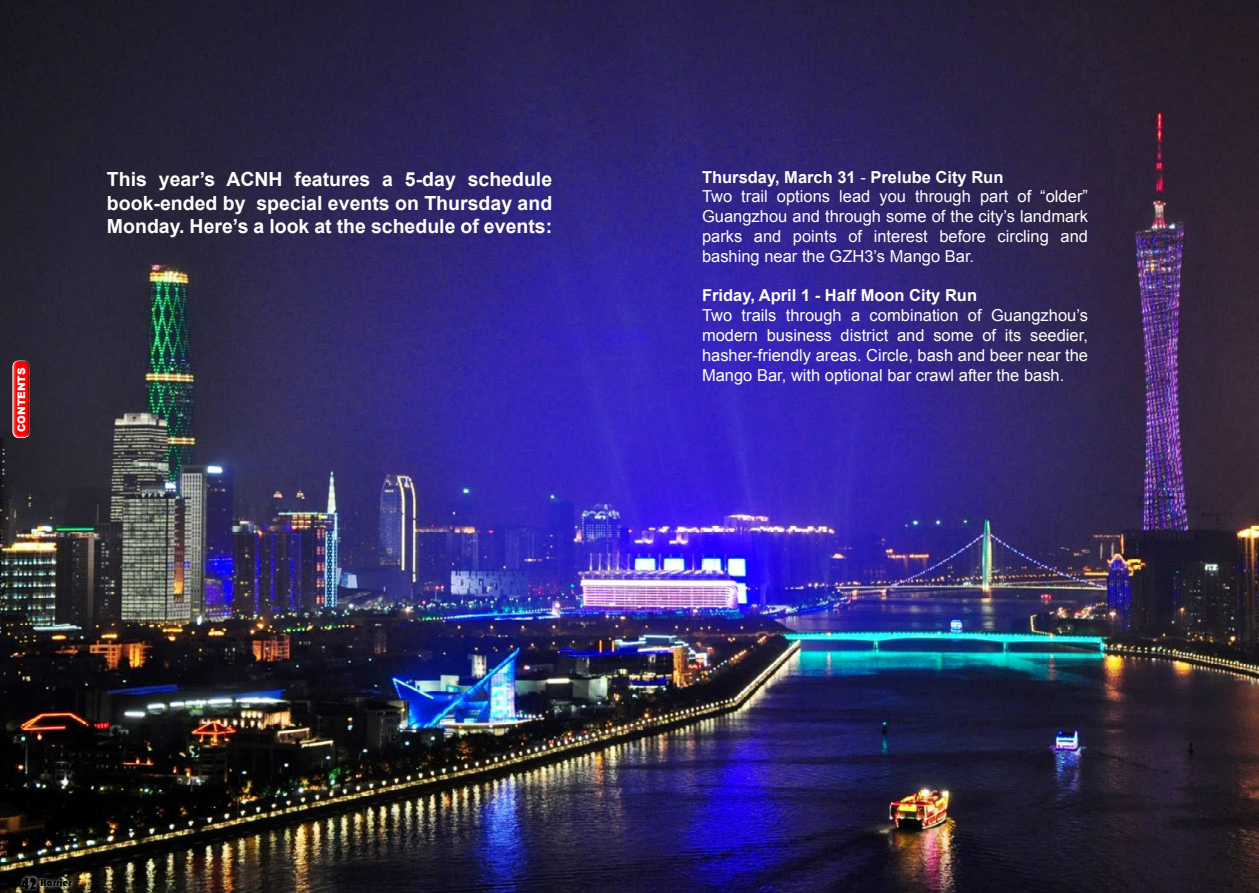
<style>
.page{position:relative;width:1259px;height:893px;background:#fff}
.page>*{position:absolute;margin:0;border:0;box-sizing:border-box;transform-origin:0 0}
.t1{font:700 19.5px/23.4px "Arial";color:#fff;text-align:justify}
.t2{font:16.5px/19.8px "Arial";color:#fff}
.t3{font:700 16.5px "Arial";color:#fff}
.t4{font:10.5px "Bauhaus 93";color:#000}
.t5{font:900 10.5px "Arial";color:#fff}
.s1{font-weight:700}
.s2{font-family:"Showcard Gothic";font-size:15px}
</style>
<div class="page">
<img style="left:0;top:0;width:1259px;height:893px">
<div style="left:9px;top:358px;width:19px;height:83px;background:#fff;opacity:.75"></div>
<div style="left:14px;top:357px;width:20px;height:83px;background:#000;opacity:.75"></div>
<div style="left:18px;top:874px;width:22px;height:18px;background:#fff;opacity:.75"></div>
<div style="left:37px;top:875px;width:38px;height:15px;background:#fff;opacity:.75"></div>
<p class="t5" style="left:14px;top:432px;width:66px;rotate:-90deg">CONTENTS</p>
<p class="t1" style="left:107px;top:168px;width:447px">This year’s ACNH features a 5-day schedule book-ended by special events on Thursday and Monday. Here’s a look at the schedule of events:</p>
<p class="t2" style="left:702px;top:167px;width:387px"><span class="s1">Thursday, March 31</span> - <span class="s1">Prelube City Run<br></span>Two trail options lead you through part of “older” Guangzhou and through some of the city’s landmark parks and points of interest before circling and bashing near the GZH3’s Mango Bar.</p>
<p class="t3" style="left:702px;top:285px;width:277px">Friday, April 1 - Half Moon City Run</p>
<p class="t2" style="left:702px;top:306px;width:387px;text-align:justify">Two trails through a combination of Guangzhou’s modern business district and some of its seedier, hasher-friendly areas. Circle, bash and beer near the Mango Bar, with optional bar crawl after the bash.</p>
<p class="t4" style="left:21px;top:877px;width:52px"><span class="s2">42</span> Harrier</p>
</div>
